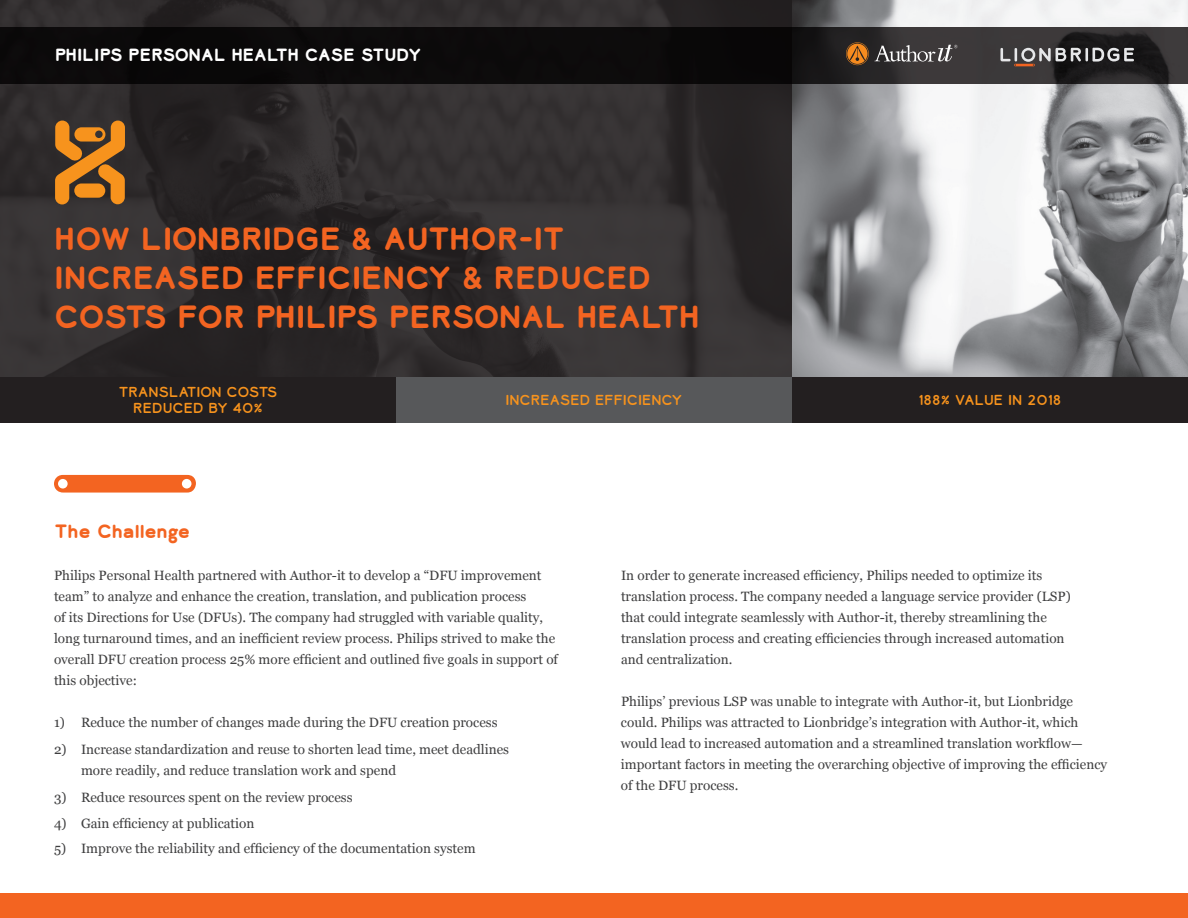
<style>
.page{position:relative;width:1188px;height:918px;background:#fff}
.page>*{position:absolute;margin:0;border:0;box-sizing:border-box;transform-origin:0 0}
.t1{font:700 30px/39px "Lionbridge Sans";color:#f36421}
.t2{font:700 18px "Lionbridge Sans";letter-spacing:-.01em;color:#f36421}
.t3{font:700 16.5px "Lionbridge Sans";letter-spacing:-.03em;color:#fff}
.t4{font:13.5px/21px "Georgia";color:#3e3e3f}
.t5{font:13.5px "Lionbridge Sans";color:#f7931d}
.t6{font:13.5px/16.5px "Lionbridge Sans";letter-spacing:-.02em;color:#f7931d;text-align:center}
</style>
<div class="page">
<img style="left:792px;top:0;width:396px;height:377px">
<img style="left:0;top:0;width:792px;height:377px">
<svg style="left:54px;top:475px;width:142px;height:18px;background:#f47438"></svg>
<svg style="left:0;top:27px;width:1188px;height:56px;background:#141213"></svg>
<svg style="left:1000px;top:48px;width:134px;height:18px;background:#656262"></svg>
<div style="left:0;top:893px;width:1188px;height:25px;background:#f36421"></div>
<div style="left:0;top:377px;width:396px;height:46px;background:#231f20"></div>
<div style="left:792px;top:377px;width:396px;height:46px;background:#231f20"></div>
<div style="left:396px;top:377px;width:396px;height:46px;background:#57585a"></div>
<svg style="left:55px;top:121px;width:70px;height:83px;background:#a96a23"></svg>
<svg style="left:846px;top:42px;width:111px;height:23px;background:#65564a"></svg>
<p class="t3" style="left:55px;top:44px;width:368px">PHILIPS PERSONAL HEALTH CASE STUDY</p>
<h1 class="t1" style="left:54px;top:219px;width:647px">HOW LIONBRIDGE &amp; AUTHOR-IT<br>INCREASED EFFICIENCY &amp; REDUCED<br>COSTS FOR PHILIPS PERSONAL HEALTH</h1>
<p class="t6" style="left:118px;top:383px;width:161px">TRANSLATION COSTS<br>REDUCED BY 40%</p>
<p class="t5" style="left:505px;top:391px;width:179px">INCREASED EFFICIENCY</p>
<p class="t5" style="left:919px;top:391px;width:144px">188% VALUE IN 2018</p>
<h2 class="t2" style="left:54px;top:519px;width:138px">The Challenge</h2>
<p class="t4" style="left:54px;top:565px;width:506px">Philips Personal Health partnered with Author-it to develop a “DFU improvement team” to analyze and enhance the creation, translation, and publication process<br>of its Directions for Use (DFUs). The company had struggled with variable quality, long turnaround times, and an inefficient review process. Philips strived to make the overall DFU creation process 25% more efficient and outlined five goals in support of this objective:</p>
<p class="t4" style="left:54px;top:712px;width:445px">1) Reduce the number of changes made during the DFU creation process</p>
<p class="t4" style="left:81px;top:739px;width:430px;text-indent:-27px">2) Increase standardization and reuse to shorten lead time, meet deadlines more readily, and reduce translation work and spend</p>
<p class="t4" style="left:54px;top:787px;width:300px">3) Reduce resources spent on the review process</p>
<p class="t4" style="left:54px;top:812px;width:202px">4) Gain efficiency at publication</p>
<p class="t4" style="left:54px;top:838px;width:423px">5) Improve the reliability and efficiency of the documentation system</p>
<p class="t4" style="left:621px;top:565px;width:451px">In order to generate increased efficiency, Philips needed to optimize its translation process. The company needed a language service provider (LSP) that could integrate seamlessly with Author-it, thereby streamlining the translation process and creating efficiencies through increased automation and centralization.</p>
<p class="t4" style="left:621px;top:691px;width:488px">Philips’ previous LSP was unable to integrate with Author-it, but Lionbridge could. Philips was attracted to Lionbridge’s integration with Author-it, which would lead to increased automation and a streamlined translation workflow— important factors in meeting the overarching objective of improving the efficiency of the DFU process.</p>
</div>
